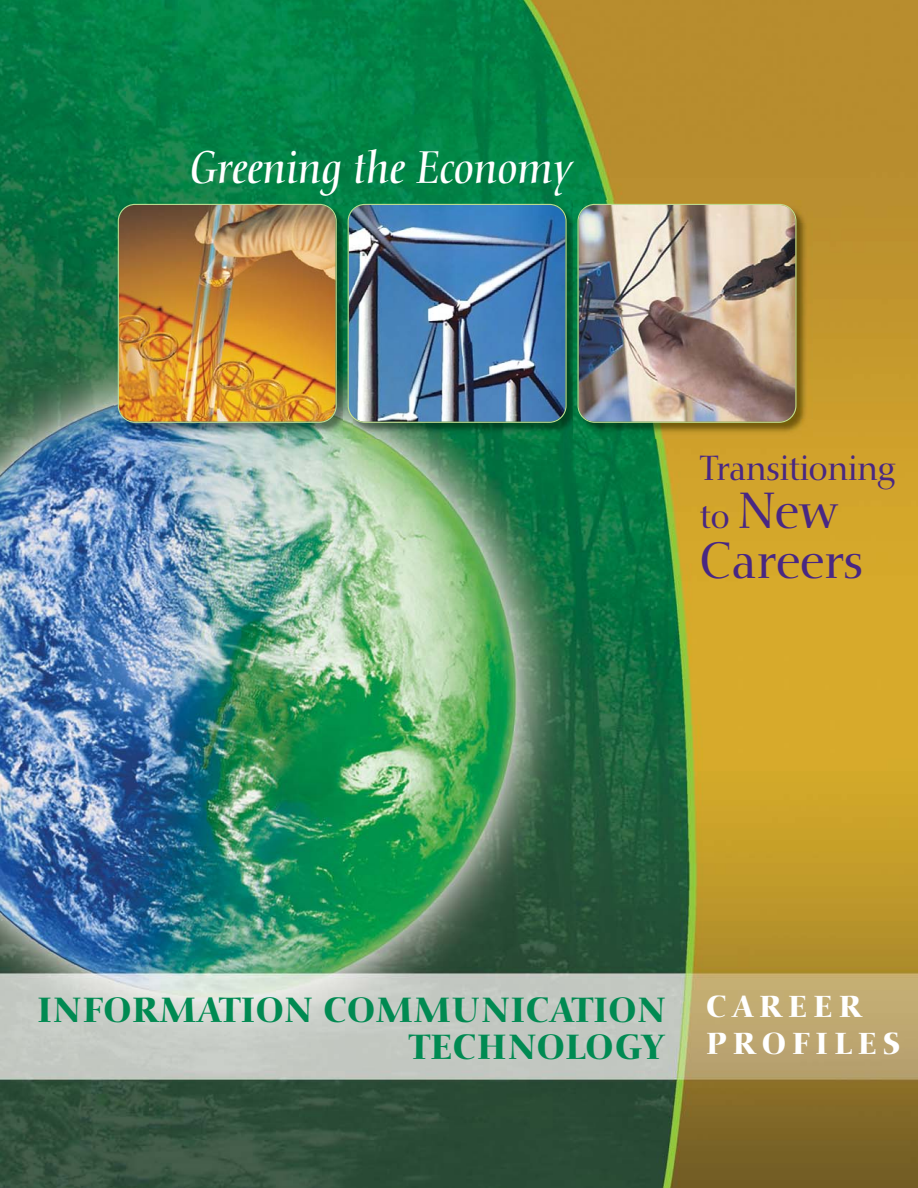
<style>
.page{position:relative;width:918px;height:1188px;background:#fff}
.page>*{position:absolute;margin:0;border:0;box-sizing:border-box;transform-origin:0 0}
.t1{font:50.1px/50.1px "Nofret";color:#482783}
.t2{font:italic 45px "Nofret";color:#fff}
.t3{font:500 34.5px/37.5px "Nofret";letter-spacing:.02em;color:#008a52;text-align:right}
.t4{font:34.5px "Nofret";letter-spacing:-.015em;color:#482783}
.t5{font:500 30px/36.6px "Nofret";letter-spacing:.195em;color:#fff}
.s1{font-size:34.5px}
</style>
<div class="page">
<img style="left:0;top:0;width:918px;height:1188px">
<img style="left:114px;top:200px;width:698px;height:239px">
<img style="left:118px;top:204px;width:219px;height:219px">
<img style="left:348px;top:204px;width:219px;height:219px">
<img style="left:578px;top:204px;width:218px;height:219px">
<h2 class="t2" style="left:191px;top:149px;width:384px">Greening the Economy</h2>
<p class="t4" style="left:700px;top:453px;width:197px">Transitioning</p>
<h1 class="t1" style="left:700px;top:490px;width:165px"><span class="s1">to</span> New<br>Careers</h1>
<p class="t3" style="left:38px;top:995px;width:629px">INFORMATION COMMUNICATION<br>TECHNOLOGY</p>
<p class="t5" style="left:706px;top:992px;width:196px">CAREER<br>PROFILES</p>
</div>
